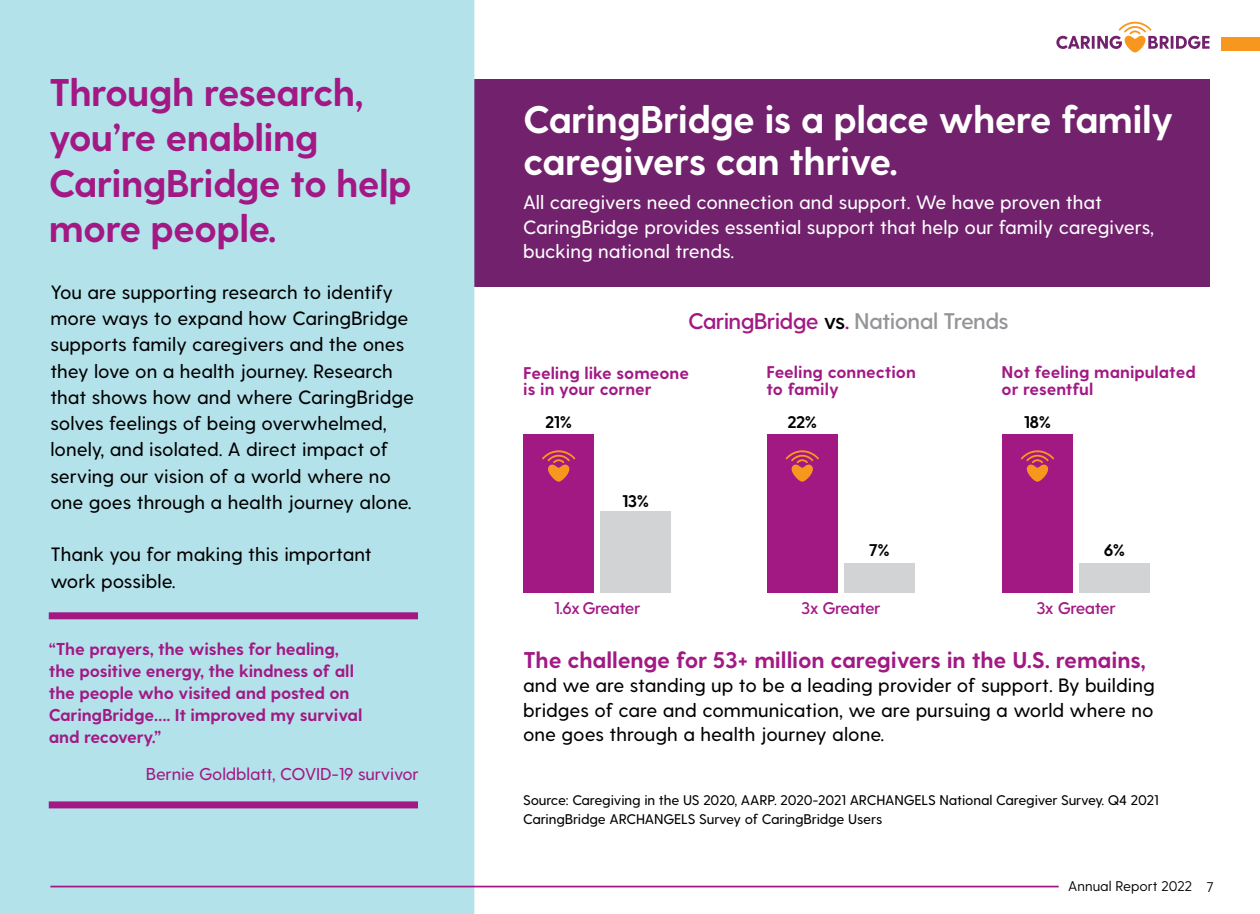
<style>
.page{position:relative;width:1260px;height:914px;background:#fff}
.page>*{position:absolute;margin:0;border:0;box-sizing:border-box;transform-origin:0 0}
.t1{font:700 38.5px/45.5px "Greycliff CF";letter-spacing:-.02em;color:#a21984}
.t2{font:700 38.5px/42px "Greycliff CF";letter-spacing:-.02em;color:#fff}
.t3{font:700 22.75px "Greycliff CF";letter-spacing:-.01em;color:#a21984}
.t4{font:600 22.57px "Greycliff CF";letter-spacing:-.03em;color:#939598}
.t5{font:500 19.25px/26.2px "Greycliff CF";color:#000}
.t6{font:500 19.25px/24.5px "Greycliff CF";color:#fff}
.t7{font:700 17.15px/21.9px "Greycliff CF";letter-spacing:-.01em;color:#a21984}
.t8{font:500 17.15px "Greycliff CF";letter-spacing:-.01em;color:#a21984}
.t9{font:700 16.97px/16.6px "Greycliff CF";color:#a21984}
.t10{font:600 16.97px "Greycliff CF";letter-spacing:-.03em;color:#a21984}
.t11{font:700 16.97px "Greycliff CF";letter-spacing:-.03em;color:#000}
.t12{font:500 14px/18.9px "Greycliff CF";letter-spacing:-.01em;color:#000}
.t13{font:14px "Greycliff CF";color:#000}
.s1{color:#a21984}
.s2{color:#000}
</style>
<div class="page">
<div style="left:88px;top:79px;width:1122px;height:208px;background:#72226d"></div>
<div style="left:523px;top:434px;width:71px;height:158px;background:#a21984"></div>
<div style="left:600px;top:511px;width:71px;height:81px;background:#d1d3d4"></div>
<svg style="left:542px;top:450px;width:33px;height:31px"></svg>
<div style="left:767px;top:434px;width:71px;height:158px;background:#a21984"></div>
<div style="left:844px;top:563px;width:71px;height:29px;background:#d1d3d4"></div>
<svg style="left:786px;top:450px;width:33px;height:31px"></svg>
<div style="left:1002px;top:434px;width:71px;height:158px;background:#a21984"></div>
<div style="left:1079px;top:563px;width:71px;height:29px;background:#d1d3d4"></div>
<svg style="left:1021px;top:450px;width:33px;height:31px"></svg>
<div style="left:0;top:0;width:474px;height:914px;background:#b4e2eb"></div>
<div style="left:49px;top:612px;width:369px;height:7px;background:#a21984"></div>
<div style="left:49px;top:801px;width:369px;height:7px;background:#a21984"></div>
<hr style="left:50px;top:885px;width:1009px;height:2px;background:#a21984">
<svg style="left:1056px;top:22px;width:154px;height:30px"></svg>
<div style="left:1221px;top:37px;width:39px;height:14px;background:#f8971d"></div>
<h1 class="t1" style="left:49px;top:71px;width:365px">Through research, you’re enabling<br>CaringBridge to help more people.</h1>
<p class="t5" style="left:50px;top:279px;width:365px">You are supporting research to identify more ways to expand how CaringBridge supports family caregivers and the ones they love on a health journey. Research that shows how and where CaringBridge solves feelings of being overwhelmed, lonely, and isolated. A direct impact of serving our vision of a world where no one goes through a health journey alone.</p>
<p class="t5" style="left:50px;top:542px;width:323px">Thank you for making this important work possible.</p>
<p class="t7" style="left:49px;top:639px;width:315px">“The prayers, the wishes for healing, the positive energy, the kindness of all the people who visited and posted on CaringBridge…. It improved my survival and recovery.”</p>
<p class="t8" style="left:146px;top:764px;width:274px">Bernie Goldblatt, COVID-19 survivor</p>
<h1 class="t2" style="left:523px;top:100px;width:652px">CaringBridge is a place where family caregivers can thrive.</h1>
<p class="t6" style="left:523px;top:191px;width:633px">All caregivers need connection and support. We have proven that<br>CaringBridge provides essential support that help our family caregivers, bucking national trends.</p>
<p class="t4" style="left:688px;top:307px;width:322px"><span class="s1">CaringBridge</span> <span class="s2">vs</span><span class="s1">.</span> National Trends</p>
<p class="t9" style="left:523px;top:365px;width:167px">Feeling like someone is in your corner</p>
<p class="t11" style="left:545px;top:412px;width:28px">21%</p>
<p class="t11" style="left:622px;top:490px;width:29px">13%</p>
<p class="t9" style="left:766px;top:365px;width:151px">Feeling connection to family</p>
<p class="t9" style="left:1002px;top:365px;width:196px">Not feeling manipulated or resentful</p>
<p class="t11" style="left:787px;top:412px;width:31px">22%</p>
<p class="t11" style="left:869px;top:539px;width:22px">7%</p>
<p class="t11" style="left:1024px;top:412px;width:29px">18%</p>
<p class="t11" style="left:1104px;top:539px;width:23px">6%</p>
<p class="t10" style="left:554px;top:597px;width:88px">1.6x Greater</p>
<p class="t10" style="left:801px;top:597px;width:81px">3x Greater</p>
<p class="t10" style="left:1036px;top:597px;width:81px">3x Greater</p>
<p class="t3" style="left:523px;top:646px;width:624px">The challenge for 53+ million caregivers in the U.S. remains,</p>
<p class="t5" style="left:523px;top:674px;width:633px;line-height:24.5px;text-align:justify">and we are standing up to be a leading provider of support. By building bridges of care and communication, we are pursuing a world where no one goes through a health journey alone.</p>
<p class="t12" style="left:523px;top:790px;width:637px">Source: Caregiving in the US 2020, AARP. 2020-2021 ARCHANGELS National Caregiver Survey. Q4 2021<br>CaringBridge ARCHANGELS Survey of CaringBridge Users</p>
<p class="t13" style="left:1068px;top:878px;width:147px">Annual Report 2022 7</p>
</div>
